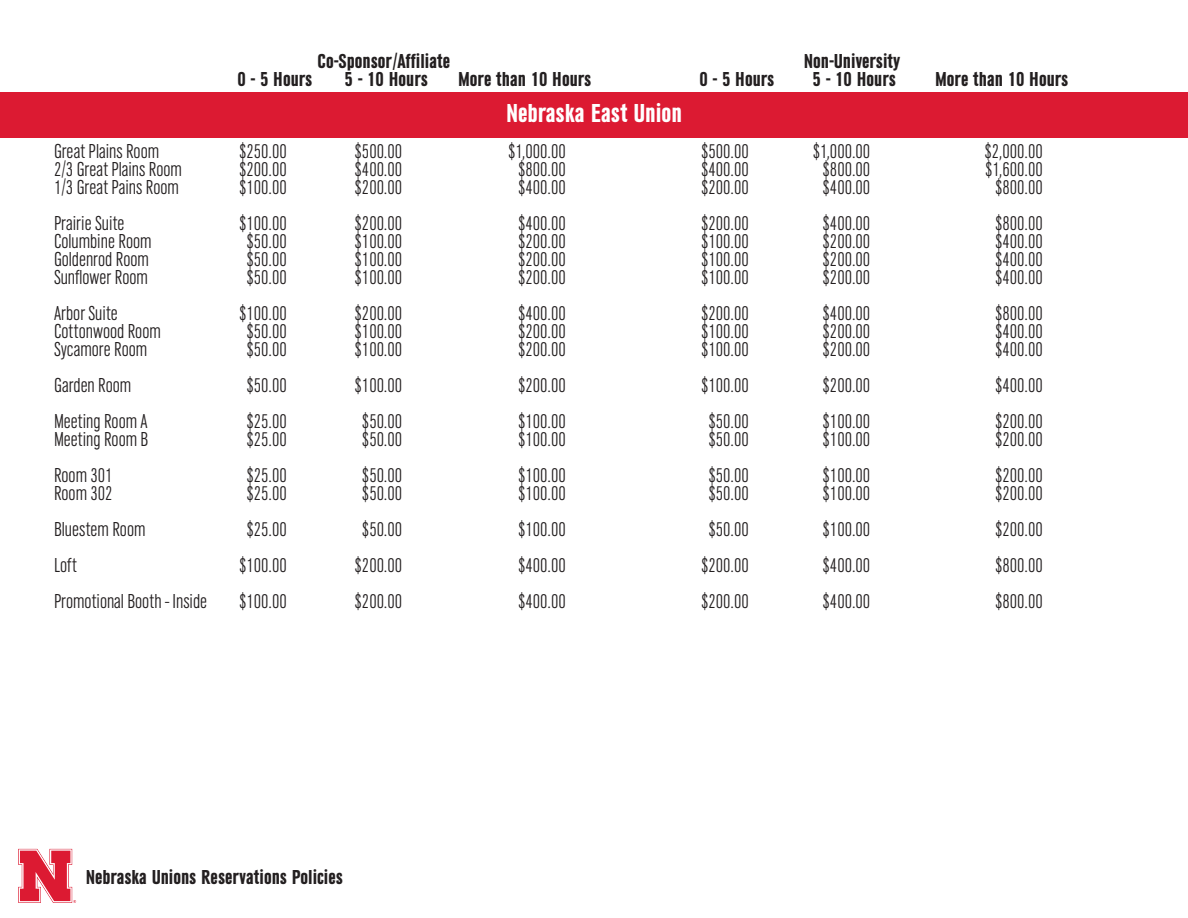
<style>
.page{position:relative;width:1188px;height:918px;background:#fff}
.page>*{position:absolute;margin:0;border:0;box-sizing:border-box;transform-origin:0 0}
.t1{font:700 27px "URW Grotesk Con";color:#fff}
.t2{font:300 21px "URW Grotesk Con";color:#231f20}
.t3{font:700 21px "URW Grotesk Con";color:#231f20}
</style>
<div class="page">
<svg style="left:18px;top:849px;width:58px;height:54px"></svg>
<div style="left:0;top:93px;width:1188px;height:45px;background:#dc1a32"></div>
<p class="t3" style="left:318px;top:50px;width:134px">Co-Sponsor/Affiliate</p>
<p class="t3" style="left:804px;top:50px;width:98px">Non-University</p>
<p class="t3" style="left:237px;top:68px;width:76px">0 - 5 Hours</p>
<p class="t3" style="left:344px;top:68px;width:85px">5 - 10 Hours</p>
<p class="t3" style="left:458px;top:68px;width:135px">More than 10 Hours</p>
<p class="t3" style="left:699px;top:68px;width:76px">0 - 5 Hours</p>
<p class="t3" style="left:812px;top:68px;width:85px">5 - 10 Hours</p>
<p class="t3" style="left:935px;top:68px;width:135px">More than 10 Hours</p>
<p class="t1" style="left:506px;top:99px;width:177px">Nebraska East Union</p>
<p class="t2" style="left:54px;top:140px;width:107px">Great Plains Room</p>
<p class="t2" style="left:239px;top:140px;width:49px">$250.00</p>
<p class="t2" style="left:355px;top:140px;width:49px">$500.00</p>
<p class="t2" style="left:508px;top:140px;width:59px">$1,000.00</p>
<p class="t2" style="left:701px;top:140px;width:49px">$500.00</p>
<p class="t2" style="left:813px;top:140px;width:59px">$1,000.00</p>
<p class="t2" style="left:985px;top:140px;width:60px">$2,000.00</p>
<p class="t2" style="left:54px;top:158px;width:129px">2/3 Great Plains Room</p>
<p class="t2" style="left:239px;top:158px;width:49px">$200.00</p>
<p class="t2" style="left:355px;top:158px;width:49px">$400.00</p>
<p class="t2" style="left:518px;top:158px;width:49px">$800.00</p>
<p class="t2" style="left:701px;top:158px;width:49px">$400.00</p>
<p class="t2" style="left:823px;top:158px;width:49px">$800.00</p>
<p class="t2" style="left:985px;top:158px;width:59px">$1,600.00</p>
<p class="t2" style="left:54px;top:176px;width:126px">1/3 Great Pains Room</p>
<p class="t2" style="left:239px;top:176px;width:49px">$100.00</p>
<p class="t2" style="left:355px;top:176px;width:49px">$200.00</p>
<p class="t2" style="left:518px;top:176px;width:49px">$400.00</p>
<p class="t2" style="left:701px;top:176px;width:49px">$200.00</p>
<p class="t2" style="left:823px;top:176px;width:49px">$400.00</p>
<p class="t2" style="left:995px;top:176px;width:49px">$800.00</p>
<p class="t2" style="left:54px;top:212px;width:72px">Prairie Suite</p>
<p class="t2" style="left:239px;top:212px;width:49px">$100.00</p>
<p class="t2" style="left:355px;top:212px;width:49px">$200.00</p>
<p class="t2" style="left:518px;top:212px;width:49px">$400.00</p>
<p class="t2" style="left:701px;top:212px;width:49px">$200.00</p>
<p class="t2" style="left:823px;top:212px;width:49px">$400.00</p>
<p class="t2" style="left:995px;top:212px;width:49px">$800.00</p>
<p class="t2" style="left:54px;top:230px;width:99px">Columbine Room</p>
<p class="t2" style="left:246px;top:230px;width:42px">$50.00</p>
<p class="t2" style="left:355px;top:230px;width:49px">$100.00</p>
<p class="t2" style="left:518px;top:230px;width:49px">$200.00</p>
<p class="t2" style="left:701px;top:230px;width:49px">$100.00</p>
<p class="t2" style="left:823px;top:230px;width:49px">$200.00</p>
<p class="t2" style="left:995px;top:230px;width:49px">$400.00</p>
<p class="t2" style="left:54px;top:248px;width:96px">Goldenrod Room</p>
<p class="t2" style="left:246px;top:248px;width:42px">$50.00</p>
<p class="t2" style="left:355px;top:248px;width:49px">$100.00</p>
<p class="t2" style="left:518px;top:248px;width:49px">$200.00</p>
<p class="t2" style="left:701px;top:248px;width:49px">$100.00</p>
<p class="t2" style="left:823px;top:248px;width:49px">$200.00</p>
<p class="t2" style="left:995px;top:248px;width:49px">$400.00</p>
<p class="t2" style="left:54px;top:266px;width:95px">Sunflower Room</p>
<p class="t2" style="left:246px;top:266px;width:42px">$50.00</p>
<p class="t2" style="left:355px;top:266px;width:49px">$100.00</p>
<p class="t2" style="left:518px;top:266px;width:49px">$200.00</p>
<p class="t2" style="left:701px;top:266px;width:49px">$100.00</p>
<p class="t2" style="left:823px;top:266px;width:49px">$200.00</p>
<p class="t2" style="left:995px;top:266px;width:49px">$400.00</p>
<p class="t2" style="left:54px;top:302px;width:65px">Arbor Suite</p>
<p class="t2" style="left:239px;top:302px;width:49px">$100.00</p>
<p class="t2" style="left:355px;top:302px;width:49px">$200.00</p>
<p class="t2" style="left:518px;top:302px;width:49px">$400.00</p>
<p class="t2" style="left:701px;top:302px;width:49px">$200.00</p>
<p class="t2" style="left:823px;top:302px;width:49px">$400.00</p>
<p class="t2" style="left:995px;top:302px;width:49px">$800.00</p>
<p class="t2" style="left:54px;top:320px;width:108px">Cottonwood Room</p>
<p class="t2" style="left:246px;top:320px;width:42px">$50.00</p>
<p class="t2" style="left:355px;top:320px;width:49px">$100.00</p>
<p class="t2" style="left:518px;top:320px;width:49px">$200.00</p>
<p class="t2" style="left:701px;top:320px;width:49px">$100.00</p>
<p class="t2" style="left:823px;top:320px;width:49px">$200.00</p>
<p class="t2" style="left:995px;top:320px;width:49px">$400.00</p>
<p class="t2" style="left:54px;top:338px;width:95px">Sycamore Room</p>
<p class="t2" style="left:246px;top:338px;width:42px">$50.00</p>
<p class="t2" style="left:355px;top:338px;width:49px">$100.00</p>
<p class="t2" style="left:518px;top:338px;width:49px">$200.00</p>
<p class="t2" style="left:701px;top:338px;width:49px">$100.00</p>
<p class="t2" style="left:823px;top:338px;width:49px">$200.00</p>
<p class="t2" style="left:995px;top:338px;width:49px">$400.00</p>
<p class="t2" style="left:54px;top:374px;width:79px">Garden Room</p>
<p class="t2" style="left:246px;top:374px;width:42px">$50.00</p>
<p class="t2" style="left:355px;top:374px;width:49px">$100.00</p>
<p class="t2" style="left:518px;top:374px;width:49px">$200.00</p>
<p class="t2" style="left:701px;top:374px;width:49px">$100.00</p>
<p class="t2" style="left:823px;top:374px;width:49px">$200.00</p>
<p class="t2" style="left:995px;top:374px;width:49px">$400.00</p>
<p class="t2" style="left:54px;top:410px;width:95px">Meeting Room A</p>
<p class="t2" style="left:247px;top:410px;width:42px">$25.00</p>
<p class="t2" style="left:362px;top:410px;width:42px">$50.00</p>
<p class="t2" style="left:518px;top:410px;width:49px">$100.00</p>
<p class="t2" style="left:708px;top:410px;width:42px">$50.00</p>
<p class="t2" style="left:823px;top:410px;width:49px">$100.00</p>
<p class="t2" style="left:995px;top:410px;width:49px">$200.00</p>
<p class="t2" style="left:54px;top:428px;width:96px">Meeting Room B</p>
<p class="t2" style="left:247px;top:428px;width:42px">$25.00</p>
<p class="t2" style="left:362px;top:428px;width:42px">$50.00</p>
<p class="t2" style="left:518px;top:428px;width:49px">$100.00</p>
<p class="t2" style="left:708px;top:428px;width:42px">$50.00</p>
<p class="t2" style="left:823px;top:428px;width:49px">$100.00</p>
<p class="t2" style="left:995px;top:428px;width:49px">$200.00</p>
<p class="t2" style="left:54px;top:464px;width:60px">Room 301</p>
<p class="t2" style="left:247px;top:464px;width:42px">$25.00</p>
<p class="t2" style="left:362px;top:464px;width:42px">$50.00</p>
<p class="t2" style="left:518px;top:464px;width:49px">$100.00</p>
<p class="t2" style="left:708px;top:464px;width:42px">$50.00</p>
<p class="t2" style="left:823px;top:464px;width:49px">$100.00</p>
<p class="t2" style="left:995px;top:464px;width:49px">$200.00</p>
<p class="t2" style="left:54px;top:482px;width:60px">Room 302</p>
<p class="t2" style="left:247px;top:482px;width:42px">$25.00</p>
<p class="t2" style="left:362px;top:482px;width:42px">$50.00</p>
<p class="t2" style="left:518px;top:482px;width:49px">$100.00</p>
<p class="t2" style="left:708px;top:482px;width:42px">$50.00</p>
<p class="t2" style="left:823px;top:482px;width:49px">$100.00</p>
<p class="t2" style="left:995px;top:482px;width:49px">$200.00</p>
<p class="t2" style="left:54px;top:518px;width:93px">Bluestem Room</p>
<p class="t2" style="left:247px;top:518px;width:42px">$25.00</p>
<p class="t2" style="left:362px;top:518px;width:42px">$50.00</p>
<p class="t2" style="left:518px;top:518px;width:49px">$100.00</p>
<p class="t2" style="left:708px;top:518px;width:42px">$50.00</p>
<p class="t2" style="left:823px;top:518px;width:49px">$100.00</p>
<p class="t2" style="left:995px;top:518px;width:49px">$200.00</p>
<p class="t2" style="left:54px;top:554px;width:24px">Loft</p>
<p class="t2" style="left:239px;top:554px;width:49px">$100.00</p>
<p class="t2" style="left:355px;top:554px;width:49px">$200.00</p>
<p class="t2" style="left:518px;top:554px;width:49px">$400.00</p>
<p class="t2" style="left:701px;top:554px;width:49px">$200.00</p>
<p class="t2" style="left:823px;top:554px;width:49px">$400.00</p>
<p class="t2" style="left:995px;top:554px;width:49px">$800.00</p>
<p class="t2" style="left:54px;top:590px;width:155px">Promotional Booth - Inside</p>
<p class="t2" style="left:239px;top:590px;width:49px">$100.00</p>
<p class="t2" style="left:355px;top:590px;width:49px">$200.00</p>
<p class="t2" style="left:518px;top:590px;width:49px">$400.00</p>
<p class="t2" style="left:701px;top:590px;width:49px">$200.00</p>
<p class="t2" style="left:823px;top:590px;width:49px">$400.00</p>
<p class="t2" style="left:995px;top:590px;width:49px">$800.00</p>
<p class="t3" style="left:86px;top:866px;width:259px">Nebraska Unions Reservations Policies</p>
</div>
